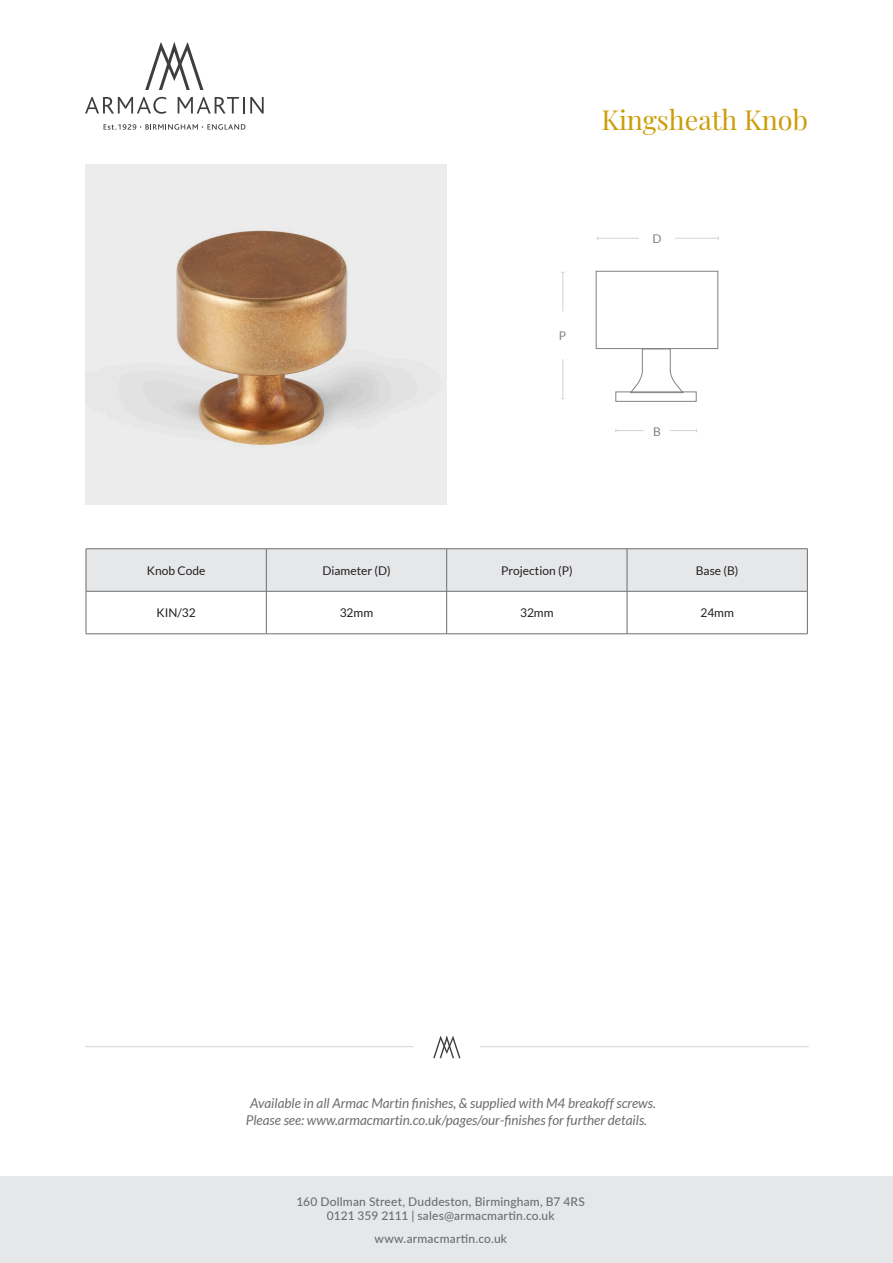
<style>
.page{position:relative;width:893px;height:1263px;background:#fff}
.page>*{position:absolute;margin:0;border:0;box-sizing:border-box;transform-origin:0 0}
.t1{font:27px "Playfair Display";color:#cc9d09}
.t2{font:italic 13.5px/16.2px "Lato";color:#6c6d70}
.t3{font:500 12px/14.4px "Lato";letter-spacing:.015em;color:#6c6d70;text-align:center}
.t4{font:12px "Lato";color:#231f20}
.t5{font:12px "Lato";color:#808285}
</style>
<div class="page">
<div style="left:0;top:1176px;width:893px;height:87px;background:#e6e7e9"></div>
<svg style="left:104px;top:124px;width:141px;height:6px"></svg>
<svg style="left:178px;top:97px;width:86px;height:16px"></svg>
<svg style="left:85px;top:97px;width:81px;height:17px"></svg>
<svg style="left:145px;top:43px;width:58px;height:47px"></svg>
<svg style="left:433px;top:1036px;width:27px;height:22px"></svg>
<hr style="left:85px;top:1046px;width:329px;height:1px;background:#d1d2d4">
<hr style="left:480px;top:1046px;width:329px;height:1px;background:#d1d2d4">
<img style="left:85px;top:164px;width:361px;height:341px">
<hr style="left:597px;top:238px;width:42px;height:1px;background:#d1d2d4">
<svg style="left:615px;top:429px;width:29px;height:3px"></svg>
<hr style="left:562px;top:272px;width:1px;height:39px;background:#d1d2d4">
<hr style="left:675px;top:238px;width:43px;height:1px;background:#d1d2d4">
<svg style="left:670px;top:429px;width:27px;height:3px"></svg>
<hr style="left:562px;top:359px;width:1px;height:40px;background:#d1d2d4">
<div style="left:615px;top:391px;width:82px;height:11px;border:1px solid #808285"></div>
<svg style="left:630px;top:349px;width:54px;height:44px"></svg>
<div style="left:596px;top:271px;width:122px;height:78px;border:1px solid #808285"></div>
<div style="left:87px;top:549px;width:720px;height:42px;background:#e6e7e9"></div>
<hr style="left:86px;top:548px;width:180px;height:1px;background:#6c6d70">
<hr style="left:86px;top:549px;width:1px;height:42px;background:#6c6d70">
<hr style="left:266px;top:548px;width:181px;height:1px;background:#6c6d70">
<hr style="left:266px;top:549px;width:1px;height:42px;background:#6c6d70">
<hr style="left:447px;top:548px;width:180px;height:1px;background:#6c6d70">
<hr style="left:446px;top:549px;width:1px;height:42px;background:#6c6d70">
<hr style="left:627px;top:548px;width:180px;height:1px;background:#6c6d70">
<hr style="left:627px;top:549px;width:1px;height:42px;background:#6c6d70">
<hr style="left:807px;top:549px;width:1px;height:42px;background:#6c6d70">
<hr style="left:86px;top:591px;width:180px;height:1px;background:#6c6d70">
<hr style="left:86px;top:591px;width:1px;height:43px;background:#6c6d70">
<hr style="left:266px;top:591px;width:181px;height:1px;background:#6c6d70">
<hr style="left:266px;top:591px;width:1px;height:43px;background:#6c6d70">
<hr style="left:447px;top:591px;width:180px;height:1px;background:#6c6d70">
<hr style="left:446px;top:591px;width:1px;height:43px;background:#6c6d70">
<hr style="left:627px;top:591px;width:180px;height:1px;background:#6c6d70">
<hr style="left:627px;top:591px;width:1px;height:43px;background:#6c6d70">
<hr style="left:807px;top:591px;width:1px;height:43px;background:#6c6d70">
<hr style="left:86px;top:633px;width:180px;height:1px;background:#6c6d70">
<hr style="left:266px;top:633px;width:181px;height:1px;background:#6c6d70">
<hr style="left:447px;top:633px;width:180px;height:1px;background:#6c6d70">
<hr style="left:627px;top:633px;width:180px;height:1px;background:#6c6d70">
<p class="t1" style="left:601px;top:98px;width:208px">Kingsheath Knob</p>
<p class="t5" style="left:559px;top:329px;width:9px">P</p>
<p class="t5" style="left:652px;top:232px;width:11px">D</p>
<p class="t5" style="left:653px;top:425px;width:9px">B</p>
<p class="t4" style="left:147px;top:564px;width:60px">Knob Code</p>
<p class="t4" style="left:322px;top:564px;width:70px">Diameter (D)</p>
<p class="t4" style="left:501px;top:564px;width:73px">Projection (P)</p>
<p class="t4" style="left:696px;top:564px;width:44px">Base (B)</p>
<p class="t4" style="left:156px;top:606px;width:41px">KIN/32</p>
<p class="t4" style="left:340px;top:606px;width:35px">32mm</p>
<p class="t4" style="left:520px;top:606px;width:35px">32mm</p>
<p class="t4" style="left:700px;top:606px;width:35px">24mm</p>
<p class="t2" style="left:246px;top:1096px;width:412px;text-indent:4px">Available in all Armac Martin finishes, &amp; supplied with M4 breakoff screws.<br>Please see: www.armacmartin.co.uk/pages/our-finishes for further details.</p>
<p class="t3" style="left:296px;top:1193px;width:290px">160 Dollman Street, Duddeston, Birmingham, B7 4RS<br>0121 359 2111 | sales@armacmartin.co.uk</p>
<p class="t3" style="left:374px;top:1231px;width:134px">www.armacmartin.co.uk</p>
</div>
